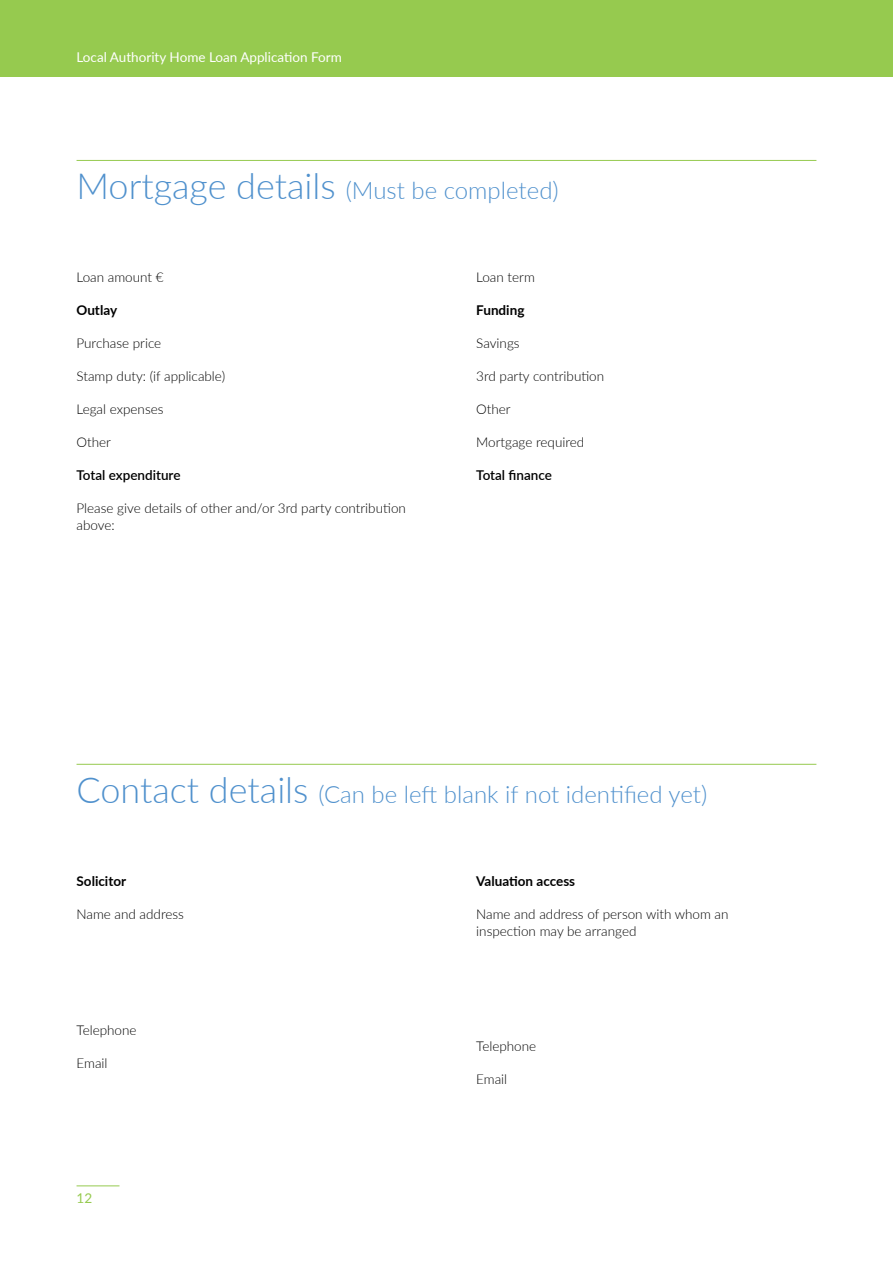
<style>
.page{position:relative;width:893px;height:1263px;background:#fff}
.page>*{position:absolute;margin:0;border:0;box-sizing:border-box;transform-origin:0 0}
.HA_AR19_H2{font:300 24px "Lato";color:#5091cd}
.HA_AR19_Body{font:300 13.5px/16.5px "Lato";color:#000}
.HA_AR19_Body-2{font:700 13.5px "Lato";color:#000}
.t1{font:13.5px "Lato";color:#fff}
.HA_AR19_Body-3{font:600 13.5px "Lato";color:#000}
.t2{font:13.5px "Lato";color:#96ca4f}
.s1{font-size:36px}
</style>
<div class="page">
<hr style="left:77px;top:160px;width:739px;height:1px;background:#96ca4f">
<hr style="left:77px;top:764px;width:739px;height:1px;background:#96ca4f">
<div style="left:0;top:0;width:893px;height:77px;background:#96ca4f"></div>
<hr style="left:77px;top:1185px;width:42px;height:1px;background:#96ca4f">
<p class="t1" style="left:77px;top:47px;width:267px">Local Authority Home Loan Application Form</p>
<p class="HA_AR19_H2" style="left:77px;top:174px;width:484px"><span class="s1">Mortgage details</span> (Must be completed)</p>
<p class="HA_AR19_Body" style="left:77px;top:269px;width:89px">Loan amount €</p>
<p class="HA_AR19_Body-2" style="left:77px;top:300px;width:42px">Outlay</p>
<p class="HA_AR19_Body" style="left:77px;top:335px;width:86px">Purchase price</p>
<p class="HA_AR19_Body" style="left:77px;top:368px;width:150px">Stamp duty: (if applicable)</p>
<p class="HA_AR19_Body" style="left:77px;top:401px;width:88px">Legal expenses</p>
<p class="HA_AR19_Body" style="left:77px;top:434px;width:36px">Other</p>
<p class="HA_AR19_Body-3" style="left:77px;top:465px;width:106px">Total expenditure</p>
<p class="HA_AR19_Body" style="left:77px;top:500px;width:331px">Please give details of other and/or 3rd party contribution above:</p>
<p class="HA_AR19_Body" style="left:476px;top:269px;width:60px">Loan term</p>
<p class="HA_AR19_Body-2" style="left:476px;top:300px;width:50px">Funding</p>
<p class="HA_AR19_Body" style="left:476px;top:335px;width:45px">Savings</p>
<p class="HA_AR19_Body" style="left:476px;top:368px;width:129px">3rd party contribution</p>
<p class="HA_AR19_Body" style="left:476px;top:401px;width:36px">Other</p>
<p class="HA_AR19_Body" style="left:476px;top:434px;width:110px">Mortgage required</p>
<p class="HA_AR19_Body-3" style="left:476px;top:465px;width:77px">Total finance</p>
<p class="HA_AR19_H2" style="left:77px;top:778px;width:632px"><span class="s1">Contact details</span> (Can be left blank if not identified yet)</p>
<p class="HA_AR19_Body-2" style="left:77px;top:871px;width:51px">Solicitor</p>
<p class="HA_AR19_Body" style="left:77px;top:905px;width:109px">Name and address</p>
<p class="HA_AR19_Body" style="left:77px;top:1021px;width:62px">Telephone</p>
<p class="HA_AR19_Body" style="left:77px;top:1054px;width:32px">Email</p>
<p class="t2" style="left:77px;top:1189px;width:17px">12</p>
<p class="HA_AR19_Body-2" style="left:476px;top:871px;width:100px">Valuation access</p>
<p class="HA_AR19_Body" style="left:476px;top:905px;width:254px">Name and address of person with whom an inspection may be arranged</p>
<p class="HA_AR19_Body" style="left:476px;top:1037px;width:62px">Telephone</p>
<p class="HA_AR19_Body" style="left:476px;top:1070px;width:32px">Email</p>
</div>
